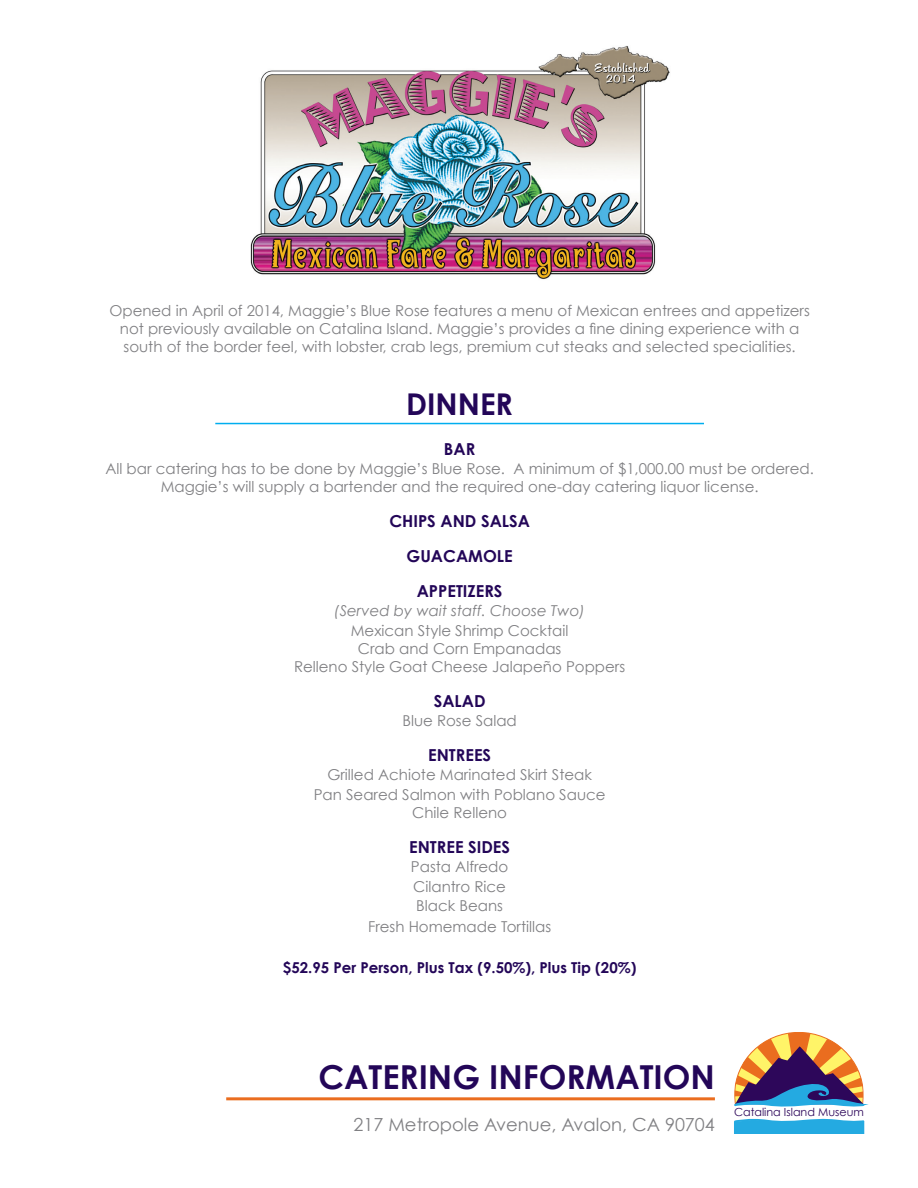
<style>
.page{position:relative;width:918px;height:1188px;background:#fff}
.page>*{position:absolute;margin:0;border:0;box-sizing:border-box;transform-origin:0 0}
.t1{font:700 33px "Century Gothic";color:#230658}
.t2{font:700 30px "Century Gothic";color:#230658}
.t3{font:18px "Century Gothic";color:#808083}
.t4{font:700 16.5px "Century Gothic";color:#230658}
.t5{font:15px/18px "Century Gothic";color:#808083;text-align:center}
.t6{font:700 15px "Century Gothic";color:#230658}
.t7{font:italic 15px "Century Gothic";color:#808083}
.t8{font:11.1px "Century Gothic";color:#2d075a}
</style>
<div class="page">
<svg style="left:734px;top:1032px;width:131px;height:75px"></svg>
<svg style="left:734px;top:1118px;width:131px;height:16px;background:#3fb4e4"></svg>
<hr style="left:226px;top:1097px;width:489px;height:3px;background:#ea6d1f">
<hr style="left:215px;top:423px;width:489px;height:1px;background:#00aeef">
<img style="left:250px;top:45px;width:420px;height:235px">
<p class="t5" style="left:109px;top:302px;width:702px">Opened in April of 2014, Maggie’s Blue Rose features a menu of Mexican entrees and appetizers</p>
<p class="t5" style="left:120px;top:320px;width:681px">not previously available on Catalina Island. Maggie’s provides a fine dining experience with a</p>
<p class="t5" style="left:124px;top:338px;width:674px">south of the border feel, with lobster, crab legs, premium cut steaks and selected specialities.</p>
<p class="t2" style="left:406px;top:385px;width:108px">DINNER</p>
<p class="t4" style="left:444px;top:439px;width:33px">BAR</p>
<p class="t5" style="left:105px;top:460px;width:710px">All bar catering has to be done by Maggie’s Blue Rose. A minimum of $1,000.00 must be ordered.<br>Maggie’s will supply a bartender and the required one-day catering liquor license.</p>
<p class="t4" style="left:389px;top:511px;width:142px">CHIPS AND SALSA</p>
<p class="t4" style="left:407px;top:546px;width:108px">GUACAMOLE</p>
<p class="t4" style="left:417px;top:580px;width:87px">APPETIZERS</p>
<p class="t7" style="left:334px;top:602px;width:252px">(Served by wait staff. Choose Two)</p>
<p class="t5" style="left:351px;top:621px;width:219px">Mexican Style Shrimp Cocktail</p>
<p class="t5" style="left:358px;top:639px;width:205px">Crab and Corn Empanadas</p>
<p class="t5" style="left:294px;top:657px;width:333px">Relleno Style Goat Cheese Jalapeño Poppers</p>
<p class="t4" style="left:434px;top:690px;width:53px">SALAD</p>
<p class="t5" style="left:402px;top:711px;width:116px">Blue Rose Salad</p>
<p class="t4" style="left:428px;top:745px;width:65px">ENTREES</p>
<p class="t5" style="left:327px;top:766px;width:266px">Grilled Achiote Marinated Skirt Steak</p>
<p class="t5" style="left:314px;top:785px;width:293px">Pan Seared Salmon with Poblano Sauce</p>
<p class="t5" style="left:412px;top:803px;width:96px">Chile Relleno</p>
<p class="t4" style="left:409px;top:836px;width:102px">ENTREE SIDES</p>
<p class="t5" style="left:411px;top:858px;width:99px">Pasta Alfredo</p>
<p class="t5" style="left:413px;top:877px;width:94px">Cilantro Rice</p>
<p class="t5" style="left:416px;top:897px;width:88px">Black Beans</p>
<p class="t5" style="left:368px;top:918px;width:185px">Fresh Homemade Tortillas</p>
<p class="t6" style="left:283px;top:958px;width:355px">$52.95 Per Person, Plus Tax (9.50%), Plus Tip (20%)</p>
<p class="t1" style="left:318px;top:1056px;width:398px">CATERING INFORMATION</p>
<p class="t3" style="left:354px;top:1114px;width:363px">217 Metropole Avenue, Avalon, CA 90704</p>
<p class="t8" style="left:734px;top:1105px;width:131px">Catalina Island Museum</p>
</div>
